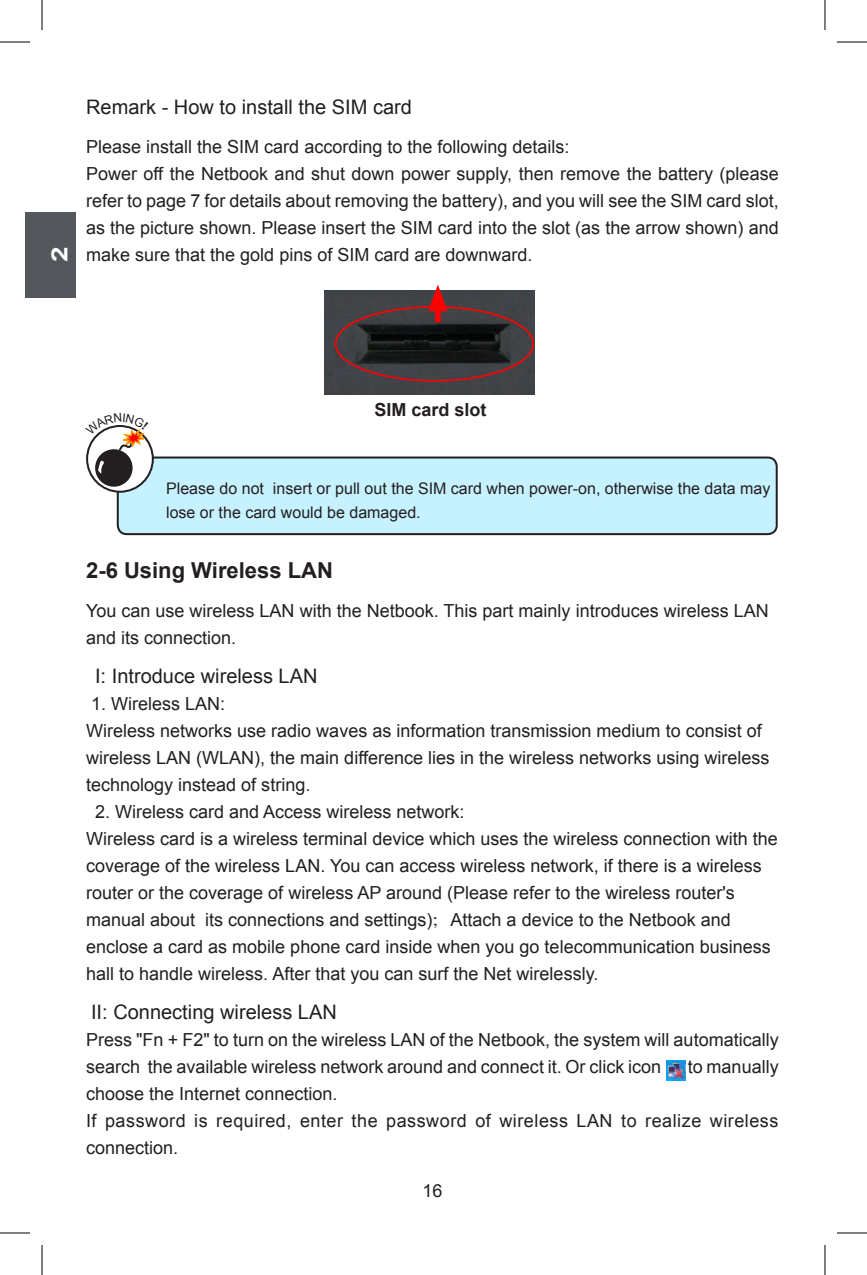
<style>
.page{position:relative;width:867px;height:1275px;background:#fff}
.page>*{position:absolute;margin:0;border:0;box-sizing:border-box;transform-origin:0 0}
.t1{font:700 22.4px "Arial";color:#fff;scale:1.25 1}
.t2{font:700 22px "Arial";color:#231f20}
.t3{font:20px "Arial";color:#231f20}
.t4{font:18px/27px "Arial";color:#231f20}
.t5{font:18px/27px "Arial";letter-spacing:.03em;color:#231f20}
.t6{font:700 18px "Arial";color:#231f20}
.t7{font:16px/24px "Arial";color:#231f20}
.s1{font-family:"Kai Ti GB2312"}
</style>
<div class="page">
<div style="left:25px;top:212px;width:51px;height:85px;background:#54575c"></div>
<img style="left:666px;top:1060px;width:19px;height:20px">
<div style="left:118px;top:457px;width:658px;height:77px;background:#c6f1ff;border-radius:9px"></div>
<div style="left:117px;top:456px;width:660px;height:79px;border:2px solid #231f20;border-radius:9px"></div>
<svg style="left:87px;top:426px;width:66px;height:66px"></svg>
<div style="left:86px;top:425px;width:68px;height:68px;border:2px solid #231f20;border-radius:50%"></div>
<div style="left:96px;top:450px;width:36px;height:36px;background:#231f20;border-radius:50%"></div>
<div style="left:95px;top:449px;width:38px;height:38px;border:2px solid #231f20;border-radius:50%"></div>
<svg style="left:98px;top:458px;width:6px;height:18px"></svg>
<img style="left:324px;top:290px;width:210px;height:105px">
<div style="left:335px;top:306px;width:199px;height:75px;border:2px solid #f00;border-radius:50%"></div>
<div style="left:435px;top:301px;width:5px;height:21px;background:#f00"></div>
<svg style="left:428px;top:284px;width:19px;height:27px"></svg>
<hr style="left:0;top:42px;width:30px;height:1px;background:#000">
<hr style="left:836px;top:42px;width:30px;height:1px;background:#000">
<hr style="left:0;top:1232px;width:30px;height:1px;background:#000">
<hr style="left:836px;top:1232px;width:30px;height:1px;background:#000">
<hr style="left:42px;top:0;width:1px;height:30px;background:#000">
<hr style="left:42px;top:1245px;width:1px;height:30px;background:#000">
<hr style="left:824px;top:0;width:1px;height:30px;background:#000">
<hr style="left:824px;top:1245px;width:1px;height:30px;background:#000">
<svg style="left:87px;top:425px;width:64px;height:27px"></svg>
<p class="t1" style="left:45px;top:262px;width:14px;rotate:-90deg">2</p>
<p class="t3" style="left:86px;top:94px;width:327px">Remark - How to install the SIM card</p>
<p class="t4" style="left:86px;top:134px;width:694px">Please install the SIM card according to the following details:<br>Power off the Netbook and shut down power supply, then remove the battery (please refer to page 7 for details about removing the battery), and you will see the SIM card slot, as the picture shown. Please insert the SIM card into the slot (as the arrow shown) and make sure that the gold pins of SIM card are downward.</p>
<p class="t6" style="left:374px;top:397px;width:114px">SIM card slot</p>
<p class="t7" style="left:166px;top:476px;width:605px">Please do not insert or pull out the SIM card when power-on, otherwise the data may lose or the card would be damaged.</p>
<p class="t2" style="left:86px;top:556px;width:248px">2-6 Using Wireless LAN</p>
<p class="t4" style="left:86px;top:597px;width:684px">You can use wireless LAN with the Netbook. This part mainly introduces wireless LAN and its connection.</p>
<p class="t3" style="left:95px;top:663px;width:224px">I: Introduce wireless LAN</p>
<p class="t4" style="left:86px;top:690px;width:684px">1. Wireless LAN:<br>Wireless networks use radio waves as information transmission medium to consist of wireless LAN (WLAN), the main difference lies in the wireless networks using wireless technology instead of string.</p>
<p class="t4" style="left:86px;top:798px;width:693px;text-indent:9px">2. Wireless card and Access wireless network:<br>Wireless card is a wireless terminal device which uses the wireless connection with the coverage of the wireless LAN. You can access wireless network, if there is a wireless router or the coverage of wireless AP around (Please refer to the wireless router's manual about its connections and settings)<span class="s1">；</span>Attach a device to the Netbook and enclose a card as mobile phone card inside when you go telecommunication business hall to handle wireless. After that you can surf the Net wirelessly.</p>
<p class="t3" style="left:91px;top:999px;width:247px">II: Connecting wireless LAN</p>
<p class="t4" style="left:86px;top:1026px;width:694px">Press "Fn + F2" to turn on the wireless LAN of the Netbook, the system will automatically search the available wireless network around and connect it. Or click icon</p>
<p class="t4" style="left:687px;top:1053px;width:92px">to manually</p>
<p class="t5" style="left:86px;top:1080px;width:693px">choose the Internet connection.<br>If password is required, enter the password of wireless LAN to realize wireless connection.</p>
<p class="t4" style="left:422px;top:1177px;width:22px">16</p>
</div>
